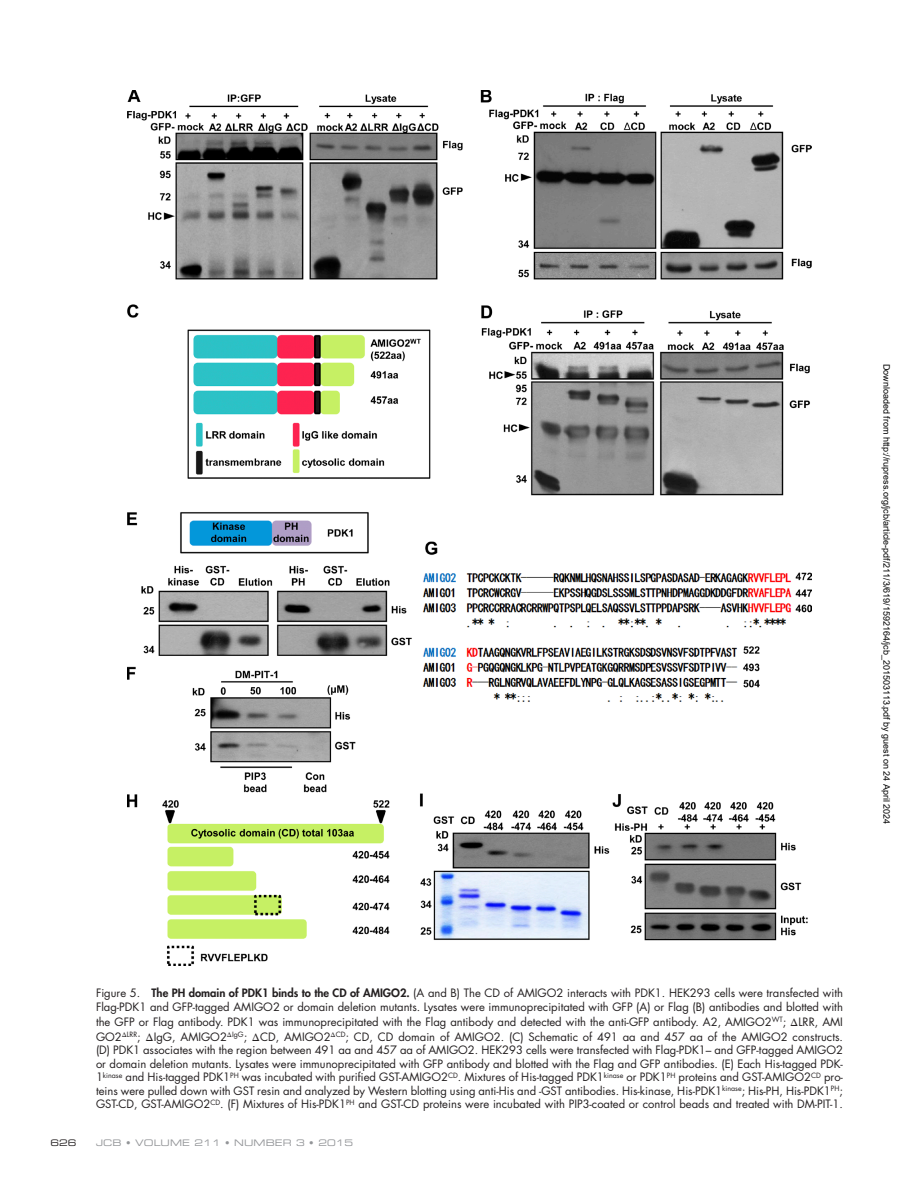
<style>
.page{position:relative;width:918px;height:1188px;background:#fff}
.page>*{position:absolute;margin:0;border:0;box-sizing:border-box;transform-origin:0 0}
.fig_p{font:11.25px/13.5px "Futura Std";color:#231f20}
.t1{font:9px "Arial";color:#000}
.t2{font:9px "Eurostile LT Std Ex 2";letter-spacing:.01em;color:#939598}
.pageFolio{font:9px "Eurostile LT Std Ex 2";color:#231f20}
.s1{font-weight:800}
.s2{font-family:"STIX General"}
</style>
<div class="page">
<img style="left:128px;top:90px;width:684px;height:876px">
<p class="t1" style="left:890px;top:364px;width:462px;rotate:90deg">Downloaded from http://rupress.org/jcb/article-pdf/211/3/619/1592164/jcb_201503113.pdf by guest on 24 April 2024</p>
<p class="fig_p" style="left:96px;top:987px;width:748px">Figure 5. <span class="s1">The PH domain of PDK1 binds to the CD of AMIGO2.</span> (A and B) The CD of AMIGO2 interacts with PDK1. HEK293 cells were transfected with<br>Flag-PDK1 and GFP-tagged AMIGO2 or domain deletion mutants. Lysates were immunoprecipitated with GFP (A) or Flag (B) antibodies and blotted with</p>
<p class="fig_p" style="left:96px;top:1014px;width:749px;line-height:15px">the GFP or Flag antibody. PDK1 was immunoprecipitated with the Flag antibody and detected with the anti-GFP antibody. A2, AMIGO2<sup>WT</sup>; <span class="s2">Δ</span>LRR, AMI<br>GO2<sup>Δ</sup><sup>LRR</sup>; <span class="s2">Δ</span>IgG, AMIGO2<sup>Δ</sup><sup>IgG</sup>; <span class="s2">Δ</span>CD, AMIGO2<sup>Δ</sup><sup>CD</sup>; CD, CD domain of AMIGO2. (C) Schematic of 491 aa and 457 aa of the AMIGO2 constructs.</p>
<p class="fig_p" style="left:96px;top:1044px;width:749px;text-align:justify">(D) PDK1 associates with the region between 491 aa and 457 aa of AMIGO2. HEK293 cells were transfected with Flag-PDK1– and GFP-tagged AMIGO2 or domain deletion mutants. Lysates were immunoprecipitated with GFP antibody and blotted with the Flag and GFP antibodies. (E) Each His-tagged PDK-1<sup>kinase</sup> and His-tagged PDK1<sup>PH</sup> was incubated with purified GST-AMIGO2<sup>CD</sup>. Mixtures of His-tagged PDK1<sup>kinase</sup> or PDK1<sup>PH</sup> proteins and GST-AMIGO2<sup>CD</sup> pro&shy;teins were pulled down with GST resin and analyzed by Western blotting using anti-His and -GST antibodies. His-kinase, His-PDK1<sup>kinase</sup>; His-PH, His-PDK1<sup>PH</sup>; GST-CD, GST-AMIGO2<sup>CD</sup>. (F) Mixtures of His-PDK1<sup>PH</sup> and GST-CD proteins were incubated with PIP3-coated or control beads and treated with DM-PIT-1.</p>
<p class="pageFolio" style="left:50px;top:1136px;width:28px">626</p>
<p class="t2" style="left:96px;top:1136px;width:259px">JCB • VOLUME 211 • NUMBER 3 • 2015</p>
</div>
